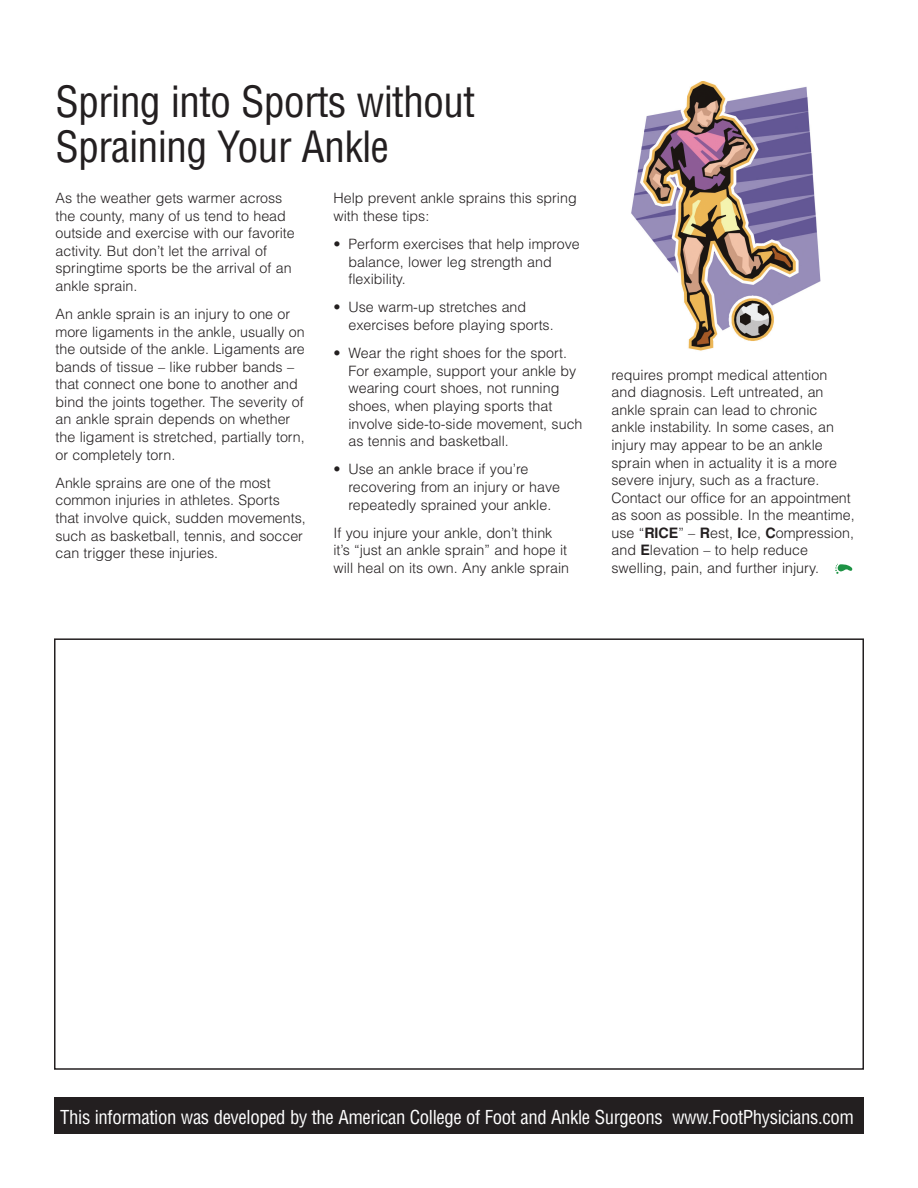
<style>
.page{position:relative;width:918px;height:1188px;background:#fff}
.page>*{position:absolute;margin:0;border:0;box-sizing:border-box;transform-origin:0 0}
.Headline_1{font:condensed 42px/45px "Helvetica";letter-spacing:-.02em;color:#231f20}
.t1{font:condensed 18.75px "Helvetica";letter-spacing:-.02em;color:#fff}
.Text{font:300 14.25px/17.5px "Helvetica";color:#231f20}
.s1{font-weight:700}
</style>
<div class="page">
<div style="left:54px;top:1098px;width:810px;height:36px;background:#231f20"></div>
<div style="left:54px;top:638px;width:810px;height:432px;border:2px solid #231f20"></div>
<svg style="left:835px;top:564px;width:18px;height:10px"></svg>
<img style="left:631px;top:81px;width:190px;height:270px">
<p class="Headline_1" style="left:56px;top:78px;width:421px">Spring into Sports without<br>Spraining Your Ankle</p>
<p class="Text" style="left:56px;top:189px;width:241px">As the weather gets warmer across the county, many of us tend to head outside and exercise with our favorite activity. But don’t let the arrival of springtime sports be the arrival of an ankle sprain.</p>
<p class="Text" style="left:56px;top:305px;width:251px">An ankle sprain is an injury to one or more ligaments in the ankle, usually on the outside of the ankle. Ligaments are bands of tissue – like rubber bands – that connect one bone to another and bind the joints together. The severity of an ankle sprain depends on whether the ligament is stretched, partially torn, or completely torn.</p>
<p class="Text" style="left:56px;top:474px;width:252px">Ankle sprains are one of the most common injuries in athletes. Sports that involve quick, sudden movements, such as basketball, tennis, and soccer can trigger these injuries.</p>
<p class="Text" style="left:333px;top:189px;width:245px">Help prevent ankle sprains this spring with these tips:</p>
<p class="Text" style="left:348px;top:235px;width:233px;text-indent:-15px">• Perform exercises that help improve balance, lower leg strength and flexibility.</p>
<p class="Text" style="left:348px;top:298px;width:207px;text-indent:-15px">• Use warm-up stretches and exercises before playing sports.</p>
<p class="Text" style="left:348px;top:344px;width:236px;text-indent:-15px">• Wear the right shoes for the sport.<br>For example, support your ankle by wearing court shoes, not running shoes, when playing sports that involve side-to-side movement, such as tennis and basketball.</p>
<p class="Text" style="left:348px;top:460px;width:213px;text-indent:-15px">• Use an ankle brace if you’re recovering from an injury or have repeatedly sprained your ankle.</p>
<p class="Text" style="left:333px;top:524px;width:237px">If you injure your ankle, don’t think it’s “just an ankle sprain” and hope it will heal on its own. Any ankle sprain</p>
<p class="Text" style="left:611px;top:366px;width:245px">requires prompt medical attention and diagnosis. Left untreated, an ankle sprain can lead to chronic ankle instability. In some cases, an injury may appear to be an ankle sprain when in actuality it is a more severe injury, such as a fracture.<br>Contact our office for an appointment as soon as possible. In the meantime, use “<span class="s1">RICE</span>” – <span class="s1">R</span>est, <span class="s1">I</span>ce, <span class="s1">C</span>ompression, and <span class="s1">E</span>levation – to help reduce swelling, pain, and further injury.</p>
<p class="t1" style="left:60px;top:1106px;width:795px">This information was developed by the American College of Foot and Ankle Surgeons www.FootPhysicians.com</p>
</div>
